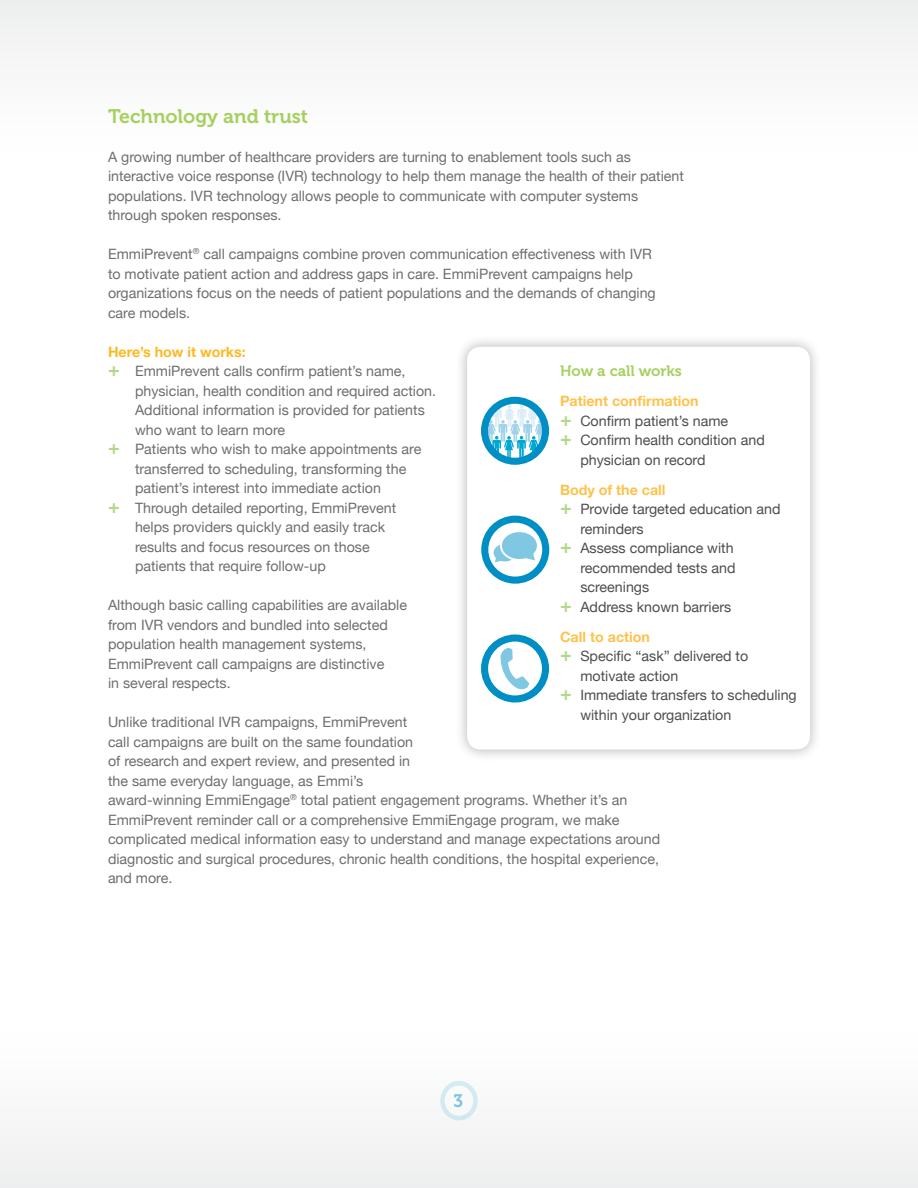
<style>
.page{position:relative;width:918px;height:1188px;background:#fff}
.page>*{position:absolute;margin:0;border:0;box-sizing:border-box;transform-origin:0 0}
.t1{font:19.5px "Museo 700";color:#a6d05e}
.t2{font:18px "Museo 700";color:#008fc5}
.t3{font:15px "Museo 700";color:#a6d05e}
.t4{font:14.25px/19.5px "Helvetica Neue";color:#6d6e71}
.t5{font:14.25px "Helvetica Neue";color:#4d4d4f}
.t6{font:700 14.25px "Helvetica Neue";color:#fec24b}
.t7{font:700 14.25px "Helvetica Neue";color:#fdb924}
.s1{font-weight:700;font-size:19.5px;color:#b4d88b}
</style>
<div class="page">
<div style="left:0;top:1012px;width:918px;height:176px;background:#f8f8f9"></div>
<div style="left:0;top:0;width:918px;height:168px;background:#f8f8f8"></div>
<svg style="left:440px;top:1081px;width:38px;height:39px"></svg>
<div style="left:445px;top:1086px;width:28px;height:30px;background:#fff;border-radius:50%"></div>
<div style="left:454px;top:334px;width:369px;height:429px;background:#000;opacity:.3"></div>
<div style="left:467px;top:347px;width:343px;height:403px;background:#fff;border-radius:14px"></div>
<svg style="left:481px;top:634px;width:68px;height:69px"></svg>
<svg style="left:481px;top:516px;width:68px;height:68px"></svg>
<svg style="left:481px;top:397px;width:68px;height:68px"></svg>
<h1 class="t1" style="left:108px;top:105px;width:202px">Technology and trust</h1>
<p class="t4" style="left:108px;top:148px;width:577px">A growing number of healthcare providers are turning to enablement tools such as interactive voice response (IVR) technology to help them manage the health of their patient populations. IVR technology allows people to communicate with computer systems through spoken responses.</p>
<p class="t4" style="left:108px;top:245px;width:549px">EmmiPrevent<sup>®</sup> call campaigns combine proven communication effectiveness with IVR to motivate patient action and address gaps in care. EmmiPrevent campaigns help organizations focus on the needs of patient populations and the demands of changing care models.</p>
<p class="t7" style="left:108px;top:340px;width:139px">Here’s how it works:</p>
<p class="t4" style="left:108px;top:362px;width:299px"><span class="s1">+</span> EmmiPrevent calls confirm patient’s name,</p>
<p class="t4" style="left:135px;top:382px;width:303px">physician, health condition and required action.</p>
<p class="t4" style="left:135px;top:401px;width:291px">Additional information is provided for patients</p>
<p class="t4" style="left:135px;top:421px;width:152px">who want to learn more</p>
<p class="t4" style="left:108px;top:440px;width:315px"><span class="s1">+</span> Patients who wish to make appointments are</p>
<p class="t4" style="left:135px;top:460px;width:273px">transferred to scheduling, transforming the</p>
<p class="t4" style="left:135px;top:479px;width:248px">patient’s interest into immediate action</p>
<p class="t4" style="left:108px;top:499px;width:290px"><span class="s1">+</span> Through detailed reporting, EmmiPrevent</p>
<p class="t4" style="left:135px;top:518px;width:252px">helps providers quickly and easily track</p>
<p class="t4" style="left:135px;top:538px;width:236px">results and focus resources on those</p>
<p class="t4" style="left:135px;top:557px;width:192px">patients that require follow-up</p>
<p class="t4" style="left:108px;top:596px;width:301px">Although basic calling capabilities are available from IVR vendors and bundled into selected population health management systems, EmmiPrevent call campaigns are distinctive<br>in several respects.</p>
<p class="t4" style="left:108px;top:713px;width:554px">Unlike traditional IVR campaigns, EmmiPrevent<br>call campaigns are built on the same foundation<br>of research and expert review, and presented in<br>the same everyday language, as Emmi’s<br>award-winning EmmiEngage<sup>®</sup> total patient engagement programs. Whether it’s an EmmiPrevent reminder call or a comprehensive EmmiEngage program, we make complicated medical information easy to understand and manage expectations around diagnostic and surgical procedures, chronic health conditions, the hospital experience, and more.</p>
<p class="t3" style="left:560px;top:363px;width:123px">How a call works</p>
<p class="t6" style="left:560px;top:390px;width:140px">Patient confirmation</p>
<p class="t5" style="left:560px;top:411px;width:170px"><span class="s1">+</span> Confirm patient’s name</p>
<p class="t5" style="left:560px;top:430px;width:206px"><span class="s1">+</span> Confirm health condition and</p>
<p class="t5" style="left:580px;top:449px;width:127px">physician on record</p>
<p class="t6" style="left:560px;top:479px;width:107px">Body of the call</p>
<p class="t5" style="left:560px;top:499px;width:222px"><span class="s1">+</span> Provide targeted education and</p>
<p class="t5" style="left:580px;top:518px;width:65px">reminders</p>
<p class="t5" style="left:560px;top:538px;width:175px"><span class="s1">+</span> Assess compliance with</p>
<p class="t5" style="left:580px;top:557px;width:157px">recommended tests and</p>
<p class="t5" style="left:580px;top:577px;width:70px">screenings</p>
<p class="t5" style="left:560px;top:597px;width:173px"><span class="s1">+</span> Address known barriers</p>
<p class="t6" style="left:560px;top:626px;width:91px">Call to action</p>
<p class="t5" style="left:560px;top:646px;width:190px"><span class="s1">+</span> Specific “ask” delivered to</p>
<p class="t5" style="left:580px;top:665px;width:99px">motivate action</p>
<p class="t5" style="left:560px;top:685px;width:238px"><span class="s1">+</span> Immediate transfers to scheduling</p>
<p class="t5" style="left:580px;top:704px;width:153px">within your organization</p>
<p class="t2" style="left:454px;top:1091px;width:12px">3</p>
</div>
